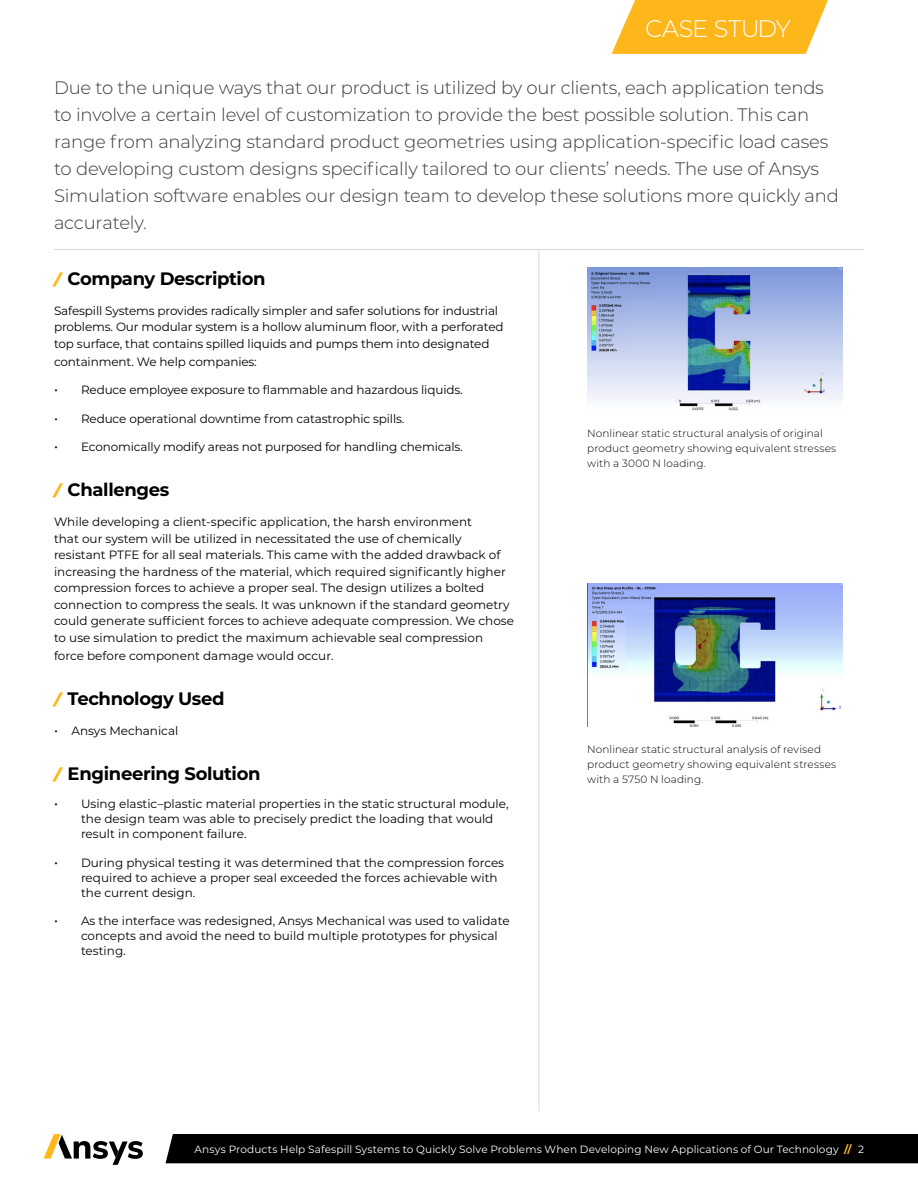
<style>
.page{position:relative;width:918px;height:1188px;background:#fff}
.page>*{position:absolute;margin:0;border:0;box-sizing:border-box;transform-origin:0 0}
.t1{font:300 24px "Montserrat";letter-spacing:-.03em;color:#fff}
.t2{font:300 18px/27px "Montserrat";letter-spacing:-.01em;color:#373b37}
.t3{font:700 18px "Montserrat";letter-spacing:-.02em;color:#000}
.t4{font:12px/16.5px "Montserrat";color:#000}
.t5{font:300 10.5px/15px "Montserrat";letter-spacing:.01em;color:#000}
.t6{font:10.5px "Montserrat";letter-spacing:.01em;color:#fff}
.s1{font-weight:900;font-style:italic;font-size:15px;color:#fdb71a}
.s2{font-size:13.5px}
.s3{font-weight:700;color:#fdb71a}
</style>
<div class="page">
<svg style="left:612px;top:0;width:216px;height:54px;background:#fdbe32"></svg>
<div style="left:166px;top:1134px;width:752px;height:29px;background:#000"></div>
<svg style="left:44px;top:1134px;width:99px;height:31px"></svg>
<hr style="left:538px;top:249px;width:1px;height:862px;background:#d9d8d6">
<hr style="left:54px;top:249px;width:810px;height:1px;background:#d9d8d6">
<img style="left:588px;top:267px;width:254px;height:143px">
<img style="left:588px;top:583px;width:254px;height:144px">
<h1 class="t1" style="left:645px;top:12px;width:147px">CASE STUDY</h1>
<p class="t2" style="left:54px;top:73px;width:787px">Due to the unique ways that our product is utilized by our clients, each application tends to involve a certain level of customization to provide the best possible solution. This can range from analyzing standard product geometries using application-specific load cases to developing custom designs specifically tailored to our clients’ needs. The use of Ansys Simulation software enables our design team to develop these solutions more quickly and accurately.</p>
<h2 class="t3" style="left:54px;top:265px;width:213px"><span class="s1">/</span> Company Description</h2>
<p class="t4" style="left:54px;top:302px;width:451px">Safespill Systems provides radically simpler and safer solutions for industrial problems. Our modular system is a hollow aluminum floor, with a perforated top surface, that contains spilled liquids and pumps them into designated</p>
<p class="t4" style="left:54px;top:353px;width:204px">containment. We help companies:</p>
<p class="t4" style="left:54px;top:381px;width:410px"><span class="s2">•</span> Reduce employee exposure to flammable and hazardous liquids.</p>
<p class="t4" style="left:54px;top:410px;width:352px"><span class="s2">•</span> Reduce operational downtime from catastrophic spills.</p>
<p class="t4" style="left:54px;top:438px;width:410px"><span class="s2">•</span> Economically modify areas not purposed for handling chemicals.</p>
<h2 class="t3" style="left:54px;top:477px;width:117px"><span class="s1">/</span> Challenges</h2>
<p class="t4" style="left:54px;top:513px;width:461px">While developing a client-specific application, the harsh environment<br>that our system will be utilized in necessitated the use of chemically resistant PTFE for all seal materials. This came with the added drawback of increasing the hardness of the material, which required significantly higher compression forces to achieve a proper seal. The design utilizes a bolted connection to compress the seals. It was unknown if the standard geometry could generate sufficient forces to achieve adequate compression. We chose to use simulation to predict the maximum achievable seal compression</p>
<p class="t4" style="left:54px;top:647px;width:281px">force before component damage would occur.</p>
<h2 class="t3" style="left:54px;top:685px;width:172px"><span class="s1">/</span> Technology Used</h2>
<p class="t4" style="left:54px;top:722px;width:126px"><span class="s2">•</span> Ansys Mechanical</p>
<h2 class="t3" style="left:54px;top:760px;width:208px"><span class="s1">/</span> Engineering Solution</h2>
<p class="t4" style="left:81px;top:796px;width:429px;line-height:15px;text-indent:-27px"><span class="s2">•</span> Using elastic–plastic material properties in the static structural module, the design team was able to precisely predict the loading that would result in component failure.</p>
<p class="t4" style="left:81px;top:854px;width:425px;line-height:15px;text-indent:-27px"><span class="s2">•</span> During physical testing it was determined that the compression forces required to achieve a proper seal exceeded the forces achievable with the current design.</p>
<p class="t4" style="left:81px;top:913px;width:430px;line-height:15px;text-indent:-27px"><span class="s2">•</span> As the interface was redesigned, Ansys Mechanical was used to validate concepts and avoid the need to build multiple prototypes for physical testing.</p>
<p class="t5" style="left:587px;top:425px;width:250px">Nonlinear static structural analysis of original product geometry showing equivalent stresses with a 3000 N loading.</p>
<p class="t5" style="left:587px;top:742px;width:250px">Nonlinear static structural analysis of revised product geometry showing equivalent stresses with a 5750 N loading.</p>
<p class="t6" style="left:194px;top:1142px;width:671px">Ansys Products Help Safespill Systems to Quickly Solve Problems When Developing New Applications of Our Technology <span class="s3">//</span> 2</p>
</div>
